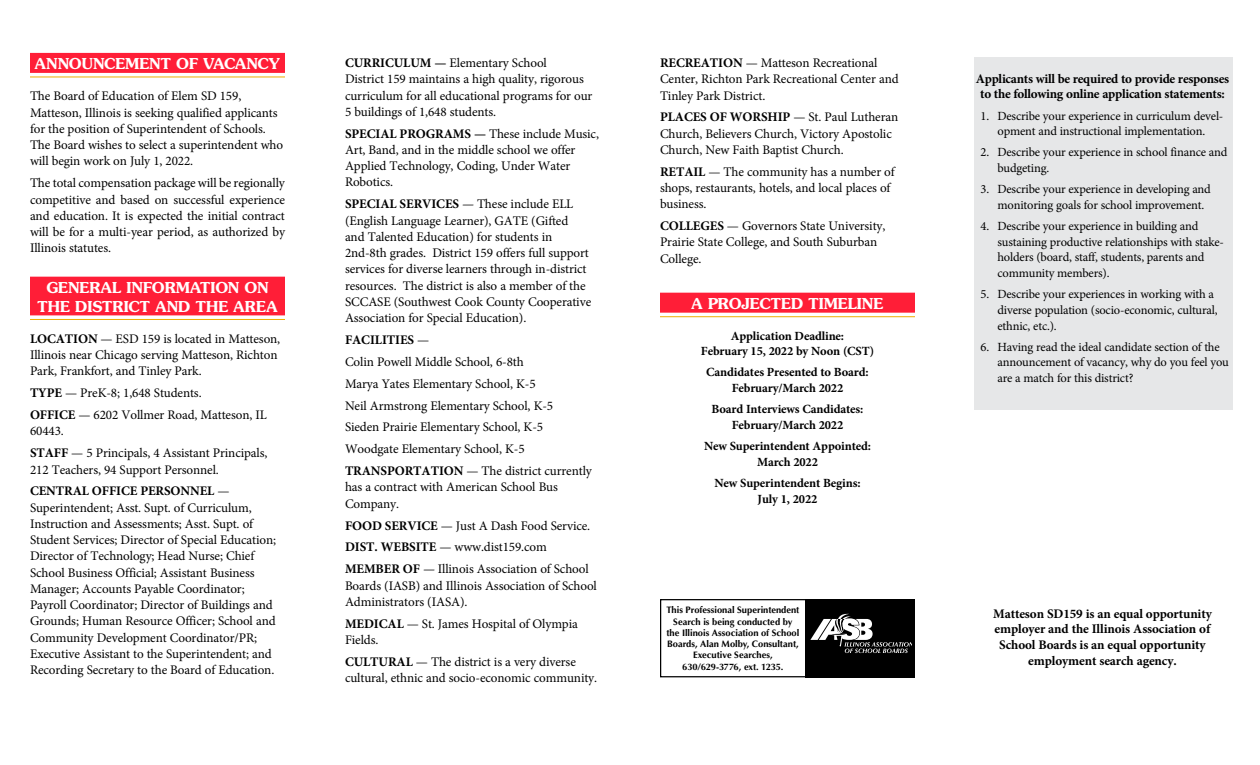
<style>
.page{position:relative;width:1260px;height:765px;background:#fff}
.page>*{position:absolute;margin:0;border:0;box-sizing:border-box;transform-origin:0 0}
.t1{font:600 15px/18.8px "Souvenir";color:#fff;text-align:center}
.t2{font:13.12px/16.2px "Minion Pro";letter-spacing:-.01em;color:#000}
.t3{font:700 13.12px/15.6px "Minion Pro";letter-spacing:-.01em;color:#000;text-align:center}
.t4{font:12.5px/15.6px "Minion Pro";letter-spacing:-.015em;color:#000}
.t5{font:700 12.5px/15.6px "Minion Pro";letter-spacing:-.01em;color:#000;text-align:center}
.t6{font:700 9.38px/11.2px "Optima LT Pro";letter-spacing:-.005em;color:#000;text-align:center}
.s1{font-weight:700}
.s2{font-style:italic}
</style>
<div class="page">
<div style="left:974px;top:58px;width:258px;height:352px;background:#e6e7e8"></div>
<div style="left:30px;top:53px;width:255px;height:20px;background:#ff1e37"></div>
<hr style="left:30px;top:77px;width:255px;height:1px;background:#efac00">
<div style="left:30px;top:277px;width:255px;height:20px;background:#ff1e37"></div>
<div style="left:30px;top:295px;width:255px;height:20px;background:#ff1e37"></div>
<hr style="left:30px;top:319px;width:255px;height:1px;background:#efac00">
<div style="left:660px;top:293px;width:255px;height:20px;background:#ff1e37"></div>
<hr style="left:660px;top:316px;width:255px;height:1px;background:#efac00">
<div style="left:660px;top:599px;width:255px;height:78px;border:1px solid #000"></div>
<div style="left:805px;top:600px;width:110px;height:78px;background:#000"></div>
<svg style="left:810px;top:614px;width:101px;height:39px"></svg>
<p class="t1" style="left:35px;top:55px;width:247px">ANNOUNCEMENT OF VACANCY</p>
<p class="t2" style="left:30px;top:88px;width:255px">The Board of Education of Elem SD 159, Matteson, Illinois is seeking qualified applicants for the position of Superintendent of Schools.<br>The Board wishes to select a superintendent who will begin work on July 1, 2022.</p>
<p class="t2" style="left:30px;top:175px;width:257px;text-align:justify">The total compensation package will be regionally competitive and based on successful experience and education. It is expected the initial contract will be for a multi-year period, as authorized by Illinois statutes.</p>
<p class="t1" style="left:38px;top:278px;width:241px">GENERAL INFORMATION ON<br>THE DISTRICT AND THE AREA</p>
<p class="t2" style="left:30px;top:331px;width:252px"><span class="s1">LOCATION</span> — ESD 159 is located in Matteson,<br>Illinois near Chicago serving Matteson, Richton<br>Park, Frankfort, and Tinley Park.</p>
<p class="t2" style="left:30px;top:382px;width:238px;line-height:21.9px"><span class="s1">TYPE</span> — PreK-8; 1,648 Students.<br><span class="s1">OFFICE</span> — 6202 Vollmer Road, Matteson, IL</p>
<p class="t2" style="left:30px;top:420px;width:239px;line-height:21.9px">60443.<br><span class="s1">STAFF</span> — 5 Principals, 4 Assistant Principals,</p>
<p class="t2" style="left:30px;top:458px;width:201px;line-height:21.9px">212 Teachers, 94 Support Personnel.<br><span class="s1">CENTRAL OFFICE PERSONNEL</span> —</p>
<p class="t2" style="left:30px;top:499px;width:248px">Superintendent; Asst. Supt. of Curriculum, Instruction and Assessments; Asst. Supt. of Student Services; Director of Special Education; Director of Technology; Head Nurse; Chief School Business Official; Assistant Business Manager; Accounts Payable Coordinator; Payroll Coordinator; Director of Buildings and Grounds; Human Resource Officer; School and Community Development Coordinator/PR; Executive Assistant to the Superintendent; and Recording Secretary to the Board of Education.</p>
<p class="t2" style="left:345px;top:55px;width:249px"><span class="s1">CURRICULUM —</span> Elementary School<br>District 159 maintains a high quality, rigorous curriculum for all educational programs for our 5 buildings of 1,648 students.</p>
<p class="t2" style="left:345px;top:125px;width:256px"><span class="s1">SPECIAL PROGRAMS —</span> These include Music, Art, Band, and in the middle school we offer Applied Technology, Coding, Under Water Robotics.</p>
<p class="t2" style="left:345px;top:196px;width:248px"><span class="s1">SPECIAL SERVICES</span> <span class="s2">—</span> These include ELL (English Language Learner), GATE (Gifted and Talented Education) for students in 2nd-8th grades. District 159 offers full support services for diverse learners through in-district resources. The district is also a member of the SCCASE (Southwest Cook County Cooperative Association for Special Education).</p>
<p class="t2" style="left:345px;top:329px;width:248px;line-height:21.9px"><span class="s1">FACILITIES</span> —<br>Colin Powell Middle School, 6-8th<br>Marya Yates Elementary School, K-5<br>Neil Armstrong Elementary School, K-5<br>Sieden Prairie Elementary School, K-5<br>Woodgate Elementary School, K-5<br><span class="s1">TRANSPORTATION</span> — The district currently</p>
<p class="t2" style="left:345px;top:479px;width:214px">has a contract with American School Bus<br>Company.</p>
<p class="t2" style="left:345px;top:515px;width:247px;line-height:21.9px"><span class="s1">FOOD SERVICE</span> — Just A Dash Food Service.<br><span class="s1">DIST. WEBSITE</span> — www.dist159.com<br><span class="s1">MEMBER OF</span> <span class="s2">—</span> Illinois Association of School</p>
<p class="t2" style="left:345px;top:577px;width:253px">Boards (IASB) and Illinois Association of School<br>Administrators (IASA).</p>
<p class="t2" style="left:345px;top:615px;width:234px"><span class="s1">MEDICAL</span> — St. James Hospital of Olympia<br>Fields.</p>
<p class="t2" style="left:345px;top:654px;width:254px"><span class="s1">CULTURAL</span> — The district is a very diverse cultural, ethnic and socio-economic community.</p>
<p class="t2" style="left:660px;top:55px;width:240px"><span class="s1">RECREATION</span> — Matteson Recreational<br>Center, Richton Park Recreational Center and<br>Tinley Park District.</p>
<p class="t2" style="left:660px;top:109px;width:240px"><span class="s1">PLACES OF WORSHIP</span> — St. Paul Lutheran<br>Church, Believers Church, Victory Apostolic<br>Church, New Faith Baptist Church.</p>
<p class="t2" style="left:660px;top:164px;width:236px"><span class="s1">RETAIL</span> — The community has a number of shops, restaurants, hotels, and local places of business.</p>
<p class="t2" style="left:660px;top:218px;width:227px"><span class="s1">COLLEGES</span> — Governors State University,<br>Prairie State College, and South Suburban<br>College.</p>
<p class="t1" style="left:692px;top:294px;width:193px">A PROJECTED TIMELINE</p>
<p class="t5" style="left:701px;top:328px;width:175px">Application Deadline:<br>February 15, 2022 by Noon (CST)</p>
<p class="t5" style="left:706px;top:364px;width:164px">Candidates Presented to Board:<br>February/March 2022</p>
<p class="t5" style="left:712px;top:401px;width:153px">Board Interviews Candidates:<br>February/March 2022</p>
<p class="t5" style="left:704px;top:438px;width:169px">New Superintendent Appointed:<br>March 2022</p>
<p class="t5" style="left:714px;top:475px;width:148px">New Superintendent Begins:<br>July 1, 2022</p>
<p class="t6" style="left:666px;top:604px;width:135px">This Professional Superintendent<br>Search is being conducted by the Illinois Association of School<br>Boards, Alan Molby, Consultant,<br>Executive Searches,<br>630/629-3776, ext. 1235.</p>
<p class="t3" style="left:976px;top:70px;width:255px">Applicants will be required to provide responses to the following online application statements:</p>
<p class="t4" style="left:981px;top:108px;width:244px;text-align:center">1. Describe your experience in curriculum devel&shy;opment and instructional implementation.</p>
<p class="t4" style="left:998px;top:145px;width:231px;text-indent:-17px">2. Describe your experience in school finance and budgeting.</p>
<p class="t4" style="left:998px;top:182px;width:215px;text-indent:-17px">3. Describe your experience in developing and monitoring goals for school improvement.</p>
<p class="t4" style="left:998px;top:218px;width:228px;text-indent:-17px">4. Describe your experience in building and sustaining productive relationships with stake&shy;holders (board, staff, students, parents and community members).</p>
<p class="t4" style="left:998px;top:287px;width:222px;text-indent:-17px">5. Describe your experiences in working with a diverse population (socio-economic, cultural, ethnic, etc.).</p>
<p class="t4" style="left:998px;top:339px;width:233px;text-indent:-17px">6. Having read the ideal candidate section of the announcement of vacancy, why do you feel you are a match for this district?</p>
<p class="t3" style="left:993px;top:605px;width:220px">Matteson SD159 is an equal opportunity employer and the Illinois Association of School Boards is an equal opportunity employment search agency.</p>
</div>
